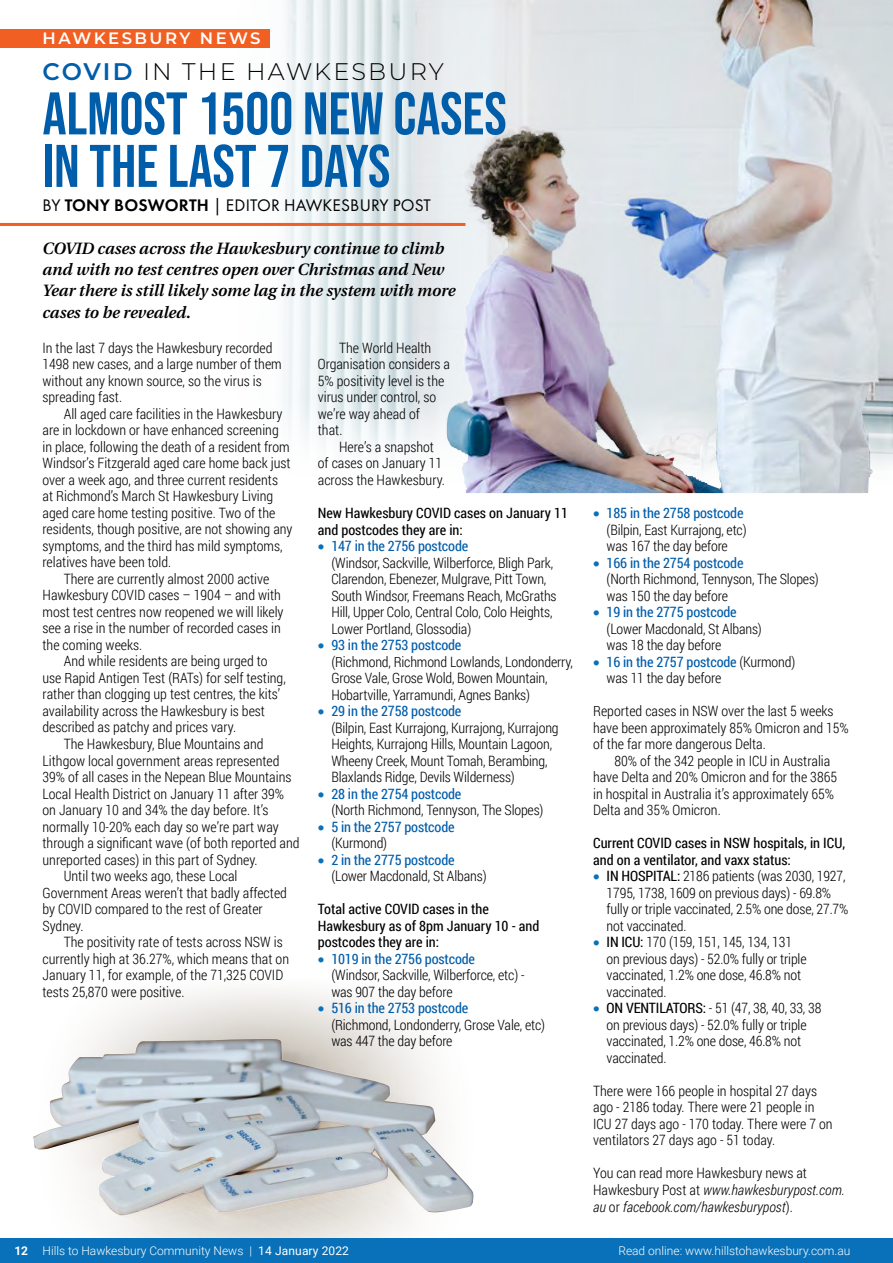
<style>
.page{position:relative;width:893px;height:1263px;background:#fff}
.page>*{position:absolute;margin:0;border:0;box-sizing:border-box;transform-origin:0 0}
.t1{font:60px/52.5px "Bebas Neue";color:#005daa}
.t2{font:300 24px "Montserrat";letter-spacing:.09em;color:#000}
.t3{font:17.4px "Futura PT";letter-spacing:.01em;color:#000}
.t4{font:600 16.5px "Montserrat";letter-spacing:.15em;color:#fff}
.t5{font:italic 600 16.35px/21.3px "Utopia";color:#000}
.t6{font:300 14.25px/16.5px "Roboto Condensed";color:#000}
.t7{font:14.25px/16.5px "Roboto Condensed";color:#000}
.t8{font:italic 300 14.25px/16.5px "Roboto Condensed";color:#000}
.t9{font:14.25px/16.5px "Roboto Condensed";letter-spacing:-.01em;color:#005daa}
.t10{font:300 12px "Roboto";color:#fff}
.s1{font-weight:600;color:#005daa}
.s2{font-weight:600}
.s3{color:#0871b9}
.s4{font-weight:400;color:#005daa}
.s5{font-weight:300;color:#000}
.s6{font-weight:400}
.s7{font-style:normal}
.s8{font-weight:700}
</style>
<div class="page">
<img style="left:233px;top:0;width:660px;height:493px">
<hr style="left:0;top:223px;width:465px;height:3px;background:#f15f22">
<img style="left:33px;top:1039px;width:441px;height:177px">
<div style="left:0;top:1238px;width:893px;height:25px;background:#0871b9"></div>
<div style="left:0;top:29px;width:270px;height:18px;background:#f15f22"></div>
<p class="t4" style="left:43px;top:26px;width:220px">HAWKESBURY NEWS</p>
<h2 class="t2" style="left:43px;top:55px;width:403px"><span class="s1">COVID</span> IN THE HAWKESBURY</h2>
<h1 class="t1" style="left:43px;top:87px;width:466px">ALMOST 1500 NEW CASES<br>IN THE LAST 7 DAYS</h1>
<p class="t3" style="left:43px;top:195px;width:390px">BY <span class="s2">TONY BOSWORTH</span> | EDITOR HAWKESBURY POST</p>
<p class="t5" style="left:43px;top:238px;width:415px">COVID cases across the Hawkesbury continue to climb and with no test centres open over Christmas and New Year there is still likely some lag in the system with more cases to be revealed.</p>
<p class="t6" style="left:43px;top:339px;width:241px">In the last 7 days the Hawkesbury recorded 1498 new cases, and a large number of them without any known source, so the virus is spreading fast.</p>
<p class="t6" style="left:64px;top:405px;width:220px">All aged care facilities in the Hawkesbury</p>
<p class="t6" style="left:43px;top:422px;width:238px">are in lockdown or have enhanced screening</p>
<p class="t6" style="left:43px;top:438px;width:249px">in place, following the death of a resident from</p>
<p class="t6" style="left:43px;top:455px;width:250px">Windsor’s Fitzgerald aged care home back just</p>
<p class="t6" style="left:43px;top:471px;width:237px">over a week ago, and three current residents</p>
<p class="t6" style="left:43px;top:488px;width:232px">at Richmond’s March St Hawkesbury Living</p>
<p class="t6" style="left:43px;top:504px;width:234px">aged care home testing positive. Two of the</p>
<p class="t6" style="left:43px;top:521px;width:252px">residents, though positive, are not showing any</p>
<p class="t6" style="left:43px;top:537px;width:242px">symptoms, and the third has mild symptoms,</p>
<p class="t6" style="left:43px;top:554px;width:130px">relatives have been told.</p>
<p class="t6" style="left:64px;top:570px;width:207px">There are currently almost 2000 active</p>
<p class="t6" style="left:43px;top:587px;width:240px">Hawkesbury COVID cases – 1904 – and with</p>
<p class="t6" style="left:43px;top:603px;width:243px">most test centres now reopened we will likely</p>
<p class="t6" style="left:43px;top:620px;width:240px">see a rise in the number of recorded cases in</p>
<p class="t6" style="left:43px;top:636px;width:101px">the coming weeks.</p>
<p class="t6" style="left:64px;top:653px;width:205px">And while residents are being urged to</p>
<p class="t6" style="left:43px;top:669px;width:245px">use Rapid Antigen Test (RATs) for self testing,</p>
<p class="t6" style="left:43px;top:686px;width:239px">rather than clogging up test centres, the kits’</p>
<p class="t6" style="left:43px;top:702px;width:224px">availability across the Hawkesbury is best</p>
<p class="t6" style="left:43px;top:719px;width:195px">described as patchy and prices vary.</p>
<p class="t6" style="left:64px;top:735px;width:201px">The Hawkesbury, Blue Mountains and</p>
<p class="t6" style="left:43px;top:752px;width:239px">Lithgow local government areas represented</p>
<p class="t6" style="left:43px;top:768px;width:250px">39% of all cases in the Nepean Blue Mountains</p>
<p class="t6" style="left:43px;top:785px;width:243px">Local Health District on January 11 after 39%</p>
<p class="t6" style="left:43px;top:801px;width:228px">on January 10 and 34% the day before. It’s</p>
<p class="t6" style="left:43px;top:818px;width:238px">normally 10-20% each day so we’re part way</p>
<p class="t6" style="left:43px;top:834px;width:259px">through a significant wave (of both reported and</p>
<p class="t6" style="left:43px;top:851px;width:217px">unreported cases) in this part of Sydney.</p>
<p class="t6" style="left:64px;top:867px;width:175px">Until two weeks ago, these Local</p>
<p class="t6" style="left:43px;top:884px;width:246px">Government Areas weren’t that badly affected</p>
<p class="t6" style="left:43px;top:900px;width:222px">by COVID compared to the rest of Greater</p>
<p class="t6" style="left:43px;top:917px;width:43px">Sydney.</p>
<p class="t6" style="left:64px;top:933px;width:221px">The positivity rate of tests across NSW is</p>
<p class="t6" style="left:43px;top:950px;width:248px">currently high at 36.27%, which means that on</p>
<p class="t6" style="left:43px;top:966px;width:242px">January 11, for example, of the 71,325 COVID</p>
<p class="t6" style="left:43px;top:983px;width:143px">tests 25,870 were positive.</p>
<p class="t6" style="left:318px;top:339px;width:134px;text-indent:21px">The World Health<br>Organisation considers a<br>5% positivity level is the virus under control, so we’re way ahead of<br>that.</p>
<p class="t6" style="left:318px;top:438px;width:129px;text-indent:21px">Here’s a snapshot of cases on January 11 across the Hawkesbury.</p>
<p class="t7" style="left:318px;top:504px;width:252px">New Hawkesbury COVID cases on January 11 and postcodes they are in:</p>
<p class="t6" style="left:331px;top:537px;width:227px;text-indent:-13px"><span class="s3">•</span> <span class="s4">147 in the 2756 postcode<br></span>(Windsor, Sackville, Wilberforce, Bligh Park, Clarendon, Ebenezer, Mulgrave, Pitt Town, South Windsor, Freemans Reach, McGraths Hill, Upper Colo, Central Colo, Colo Heights, Lower Portland, Glossodia)</p>
<p class="t6" style="left:331px;top:636px;width:243px;text-indent:-13px"><span class="s3">•</span> <span class="s4">93 in the 2753 postcode<br></span>(Richmond, Richmond Lowlands, Londonderry, Grose Vale, Grose Wold, Bowen Mountain, Hobartville, Yarramundi, Agnes Banks)</p>
<p class="t6" style="left:331px;top:702px;width:229px;text-indent:-13px"><span class="s3">•</span> <span class="s4">29 in the 2758 postcode<br></span>(Bilpin, East Kurrajong, Kurrajong, Kurrajong Heights, Kurrajong Hills, Mountain Lagoon, Wheeny Creek, Mount Tomah, Berambing, Blaxlands Ridge, Devils Wilderness)</p>
<p class="t6" style="left:331px;top:785px;width:214px;text-indent:-13px"><span class="s3">•</span> <span class="s4">28 in the 2754 postcode<br></span>(North Richmond, Tennyson, The Slopes)</p>
<p class="t9" style="left:331px;top:818px;width:125px;text-indent:-13px"><span class="s3">•</span> 5 in the 2757 postcode <span class="s5">(Kurmond)</span></p>
<p class="t6" style="left:331px;top:851px;width:157px;text-indent:-13px"><span class="s3">•</span> <span class="s4">2 in the 2775 postcode </span>(Lower Macdonald, St Albans)</p>
<p class="t7" style="left:318px;top:900px;width:223px">Total active COVID cases in the<br>Hawkesbury as of 8pm January 10 - and postcodes they are in:</p>
<p class="t6" style="left:331px;top:950px;width:195px;text-indent:-13px"><span class="s3">•</span> <span class="s4">1019 in the 2756 postcode </span>(Windsor, Sackville, Wilberforce, etc) - was 907 the day before</p>
<p class="t6" style="left:331px;top:999px;width:215px;text-indent:-13px"><span class="s3">•</span> <span class="s4">516 in the 2753 postcode<br></span>(Richmond, Londonderry, Grose Vale, etc) was 447 the day before</p>
<p class="t6" style="left:607px;top:504px;width:142px;text-indent:-13px"><span class="s3">•</span> <span class="s4">185 in the 2758 postcode </span>(Bilpin, East Kurrajong, etc) was 167 the day before</p>
<p class="t6" style="left:607px;top:554px;width:214px;text-indent:-13px"><span class="s3">•</span> <span class="s4">166 in the 2754 postcode<br></span>(North Richmond, Tennyson, The Slopes) was 150 the day before</p>
<p class="t6" style="left:607px;top:604px;width:157px;text-indent:-13px"><span class="s3">•</span> <span class="s4">19 in the 2775 postcode </span>(Lower Macdonald, St Albans) was 18 the day before</p>
<p class="t6" style="left:607px;top:653px;width:190px;text-indent:-13px"><span class="s3">•</span> <span class="s4">16 in the 2757 postcode</span> (Kurmond) was 11 the day before</p>
<p class="t6" style="left:593px;top:703px;width:257px">Reported cases in NSW over the last 5 weeks have been approximately 85% Omicron and 15% of the far more dangerous Delta.</p>
<p class="t6" style="left:593px;top:752px;width:245px;text-indent:21px">80% of the 342 people in ICU in Australia have Delta and 20% Omicron and for the 3865 in hospital in Australia it’s approximately 65% Delta and 35% Omicron.</p>
<p class="t7" style="left:593px;top:835px;width:254px">Current COVID cases in NSW hospitals, in ICU, and on a ventilator, and vaxx status:</p>
<p class="t6" style="left:607px;top:868px;width:243px;text-indent:-13px"><span class="s3">•</span> <span class="s6">IN HOSPITAL:</span> 2186 patients (was 2030, 1927, 1795, 1738, 1609 on previous days) - 69.8% fully or triple vaccinated, 2.5% one dose, 27.7% not vaccinated.</p>
<p class="t6" style="left:607px;top:934px;width:201px;text-indent:-13px"><span class="s3">•</span> <span class="s6">IN ICU:</span> 170 (159, 151, 145, 134, 131 on previous days) - 52.0% fully or triple vaccinated, 1.2% one dose, 46.8% not vaccinated.</p>
<p class="t6" style="left:607px;top:1000px;width:216px;text-indent:-13px"><span class="s3">•</span> <span class="s6">ON VENTILATORS:</span> - 51 (47, 38, 40, 33, 38 on previous days) - 52.0% fully or triple vaccinated, 1.2% one dose, 46.8% not vaccinated.</p>
<p class="t6" style="left:593px;top:1082px;width:241px">There were 166 people in hospital 27 days ago - 2186 today. There were 21 people in ICU 27 days ago - 170 today. There were 7 on ventilators 27 days ago - 51 today.</p>
<p class="t8" style="left:593px;top:1165px;width:253px"><span class="s7">You can read more Hawkesbury news at<br>Hawkesbury Post at</span> www.hawkesburypost.com. au <span class="s7">or</span> facebook.com/hawkesburypost<span class="s7">).</span></p>
<p class="t10" style="left:14px;top:1242px;width:336px"><span class="s8">12</span> Hills to Hawkesbury Community News | <span class="s6">14 January 2022</span></p>
<p class="t10" style="left:618px;top:1242px;width:234px">Read online: www.hillstohawkesbury.com.au</p>
</div>
